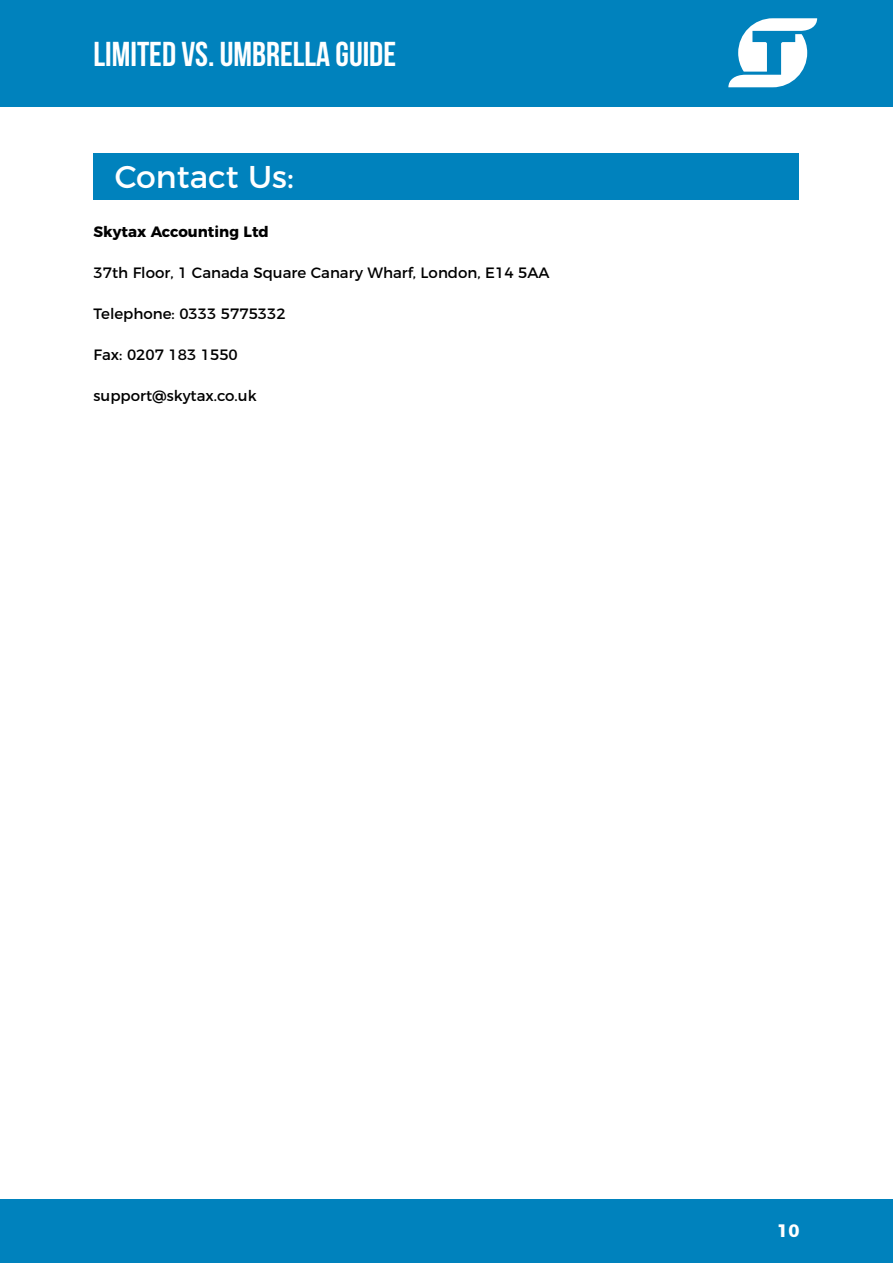
<style>
.page{position:relative;width:893px;height:1263px;background:#fff}
.page>*{position:absolute;margin:0;border:0;box-sizing:border-box;transform-origin:0 0}
.t1{font:34.5px "Bebas Neue";color:#fff}
.t2{font:31.5px "Montserrat";color:#fff}
.t3{font:700 18px "Montserrat";color:#fff}
.t4{font:15px "Montserrat";color:#000}
.t5{font:700 15px "Montserrat";color:#000}
</style>
<div class="page">
<div style="left:0;top:0;width:893px;height:106px;background:#0082bd"></div>
<div style="left:0;top:1199px;width:893px;height:64px;background:#0082bd"></div>
<div style="left:94px;top:153px;width:705px;height:47px;background:#0082bd"></div>
<svg style="left:728px;top:18px;width:89px;height:70px"></svg>
<h1 class="t1" style="left:94px;top:35px;width:304px">LIMITED VS. UMBRELLA GUIDE</h1>
<h2 class="t2" style="left:115px;top:151px;width:181px">Contact Us:</h2>
<p class="t5" style="left:94px;top:220px;width:177px">Skytax Accounting Ltd</p>
<p class="t4" style="left:94px;top:261px;width:457px">37th Floor, 1 Canada Square Canary Wharf, London, E14 5AA</p>
<p class="t4" style="left:94px;top:302px;width:194px">Telephone: 0333 5775332</p>
<p class="t4" style="left:94px;top:343px;width:146px">Fax: 0207 183 1550</p>
<p class="t4" style="left:94px;top:384px;width:165px">support@skytax.co.uk</p>
<p class="t3" style="left:777px;top:1215px;width:24px">10</p>
</div>
